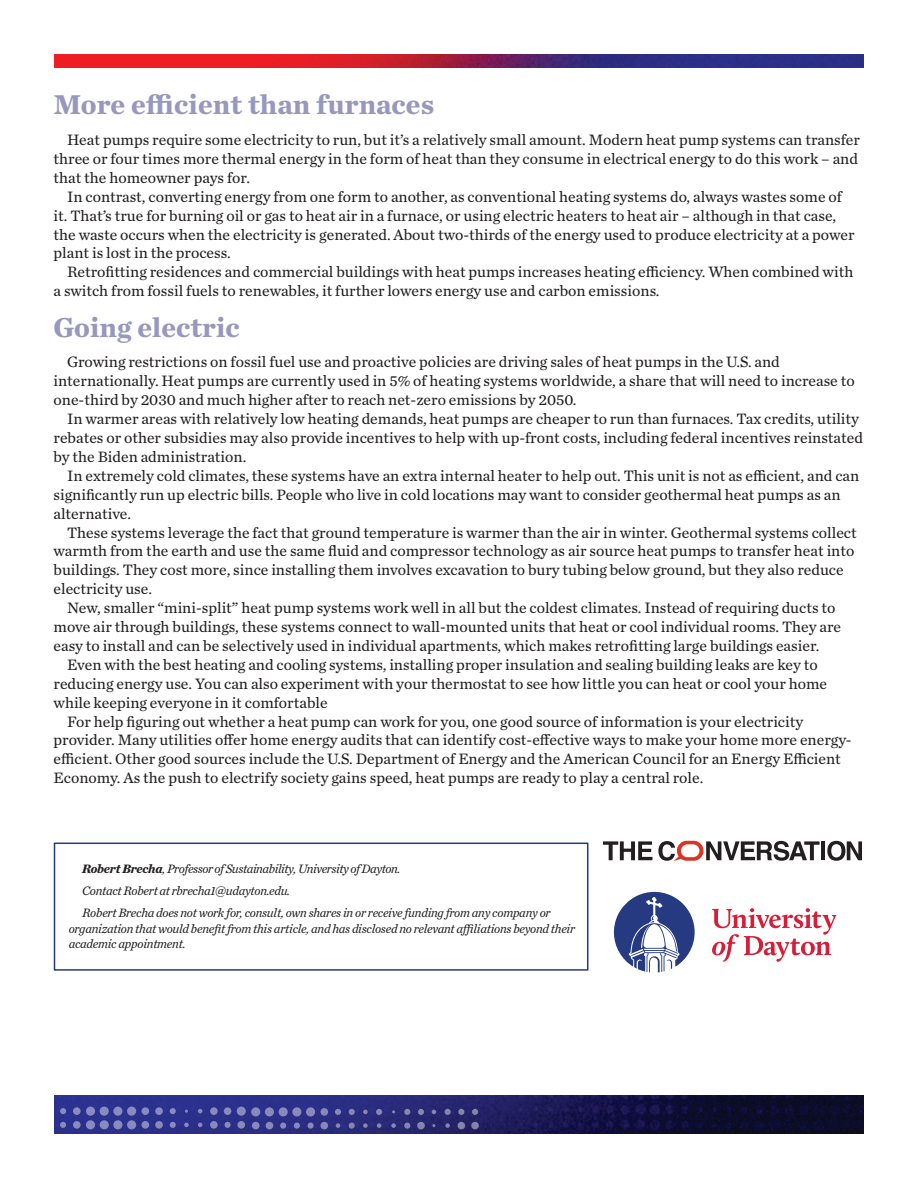
<style>
.page{position:relative;width:918px;height:1188px;background:#fff}
.page>*{position:absolute;margin:0;border:0;box-sizing:border-box;transform-origin:0 0}
.t1{font:700 28.5px "Chronicle Text G2";color:#9897be}
.t2{font:15.75px/18.9px "Chronicle Text G2";color:#231f20}
.t3{font:italic 12.75px/22.4px "Chronicle Text G2";letter-spacing:-.02em;color:#231f20}
.s1{font-weight:700}
</style>
<div class="page">
<svg style="left:712px;top:908px;width:124px;height:54px"></svg>
<svg style="left:614px;top:892px;width:81px;height:80px"></svg>
<svg style="left:603px;top:841px;width:49px;height:19px"></svg>
<hr style="left:821px;top:841px;width:4px;height:19px;background:#231f20">
<svg style="left:827px;top:841px;width:35px;height:20px"></svg>
<svg style="left:658px;top:841px;width:162px;height:20px"></svg>
<div style="left:54px;top:843px;width:534px;height:128px;border:2px solid #253a80"></div>
<img style="left:54px;top:1096px;width:810px;height:38px">
<img style="left:54px;top:54px;width:810px;height:13px">
<div style="left:471px;top:1122px;width:8px;height:7px;background:#8381a8;border-radius:50%"></div>
<svg style="left:472px;top:1109px;width:6px;height:6px"></svg>
<div style="left:458px;top:1122px;width:7px;height:7px;background:#8584ab;border-radius:50%"></div>
<svg style="left:458px;top:1109px;width:6px;height:6px"></svg>
<svg style="left:445px;top:1123px;width:5px;height:5px"></svg>
<svg style="left:445px;top:1109px;width:6px;height:6px"></svg>
<svg style="left:432px;top:1110px;width:4px;height:4px"></svg>
<svg style="left:391px;top:1123px;width:5px;height:5px"></svg>
<svg style="left:404px;top:1109px;width:6px;height:6px"></svg>
<svg style="left:404px;top:1123px;width:6px;height:6px"></svg>
<svg style="left:418px;top:1109px;width:6px;height:6px"></svg>
<div style="left:417px;top:1122px;width:8px;height:7px;background:#8484ac;border-radius:50%"></div>
<svg style="left:377px;top:1123px;width:4px;height:5px"></svg>
<svg style="left:376px;top:1109px;width:6px;height:6px"></svg>
<svg style="left:363px;top:1123px;width:5px;height:5px"></svg>
<svg style="left:363px;top:1110px;width:5px;height:4px"></svg>
<svg style="left:349px;top:1123px;width:6px;height:6px"></svg>
<svg style="left:349px;top:1109px;width:6px;height:6px"></svg>
<svg style="left:336px;top:1123px;width:4px;height:5px"></svg>
<svg style="left:335px;top:1109px;width:6px;height:6px"></svg>
<div style="left:320px;top:1122px;width:8px;height:7px;background:#8889b7;border-radius:50%"></div>
<div style="left:320px;top:1108px;width:8px;height:8px;background:#8889b8;border-radius:50%"></div>
<svg style="left:308px;top:1123px;width:6px;height:6px"></svg>
<div style="left:306px;top:1107px;width:9px;height:9px;background:#8889bb;border-radius:50%"></div>
<svg style="left:294px;top:1123px;width:6px;height:6px"></svg>
<svg style="left:292px;top:1107px;width:9px;height:9px"></svg>
<svg style="left:280px;top:1123px;width:6px;height:6px"></svg>
<svg style="left:279px;top:1107px;width:9px;height:9px"></svg>
<div style="left:266px;top:1122px;width:7px;height:7px;background:#8889bb;border-radius:50%"></div>
<div style="left:265px;top:1107px;width:9px;height:9px;background:#888abc;border-radius:50%"></div>
<div style="left:252px;top:1122px;width:8px;height:7px;background:#8889bb;border-radius:50%"></div>
<div style="left:251px;top:1107px;width:9px;height:9px;background:#888abd;border-radius:50%"></div>
<div style="left:237px;top:1107px;width:9px;height:9px;background:#878abc;border-radius:50%"></div>
<svg style="left:237px;top:1121px;width:8px;height:8px"></svg>
<div style="left:224px;top:1107px;width:7px;height:8px;background:#878abc;border-radius:50%"></div>
<svg style="left:225px;top:1122px;width:6px;height:6px"></svg>
<svg style="left:210px;top:1107px;width:8px;height:8px"></svg>
<svg style="left:210px;top:1121px;width:8px;height:8px"></svg>
<svg style="left:198px;top:1109px;width:4px;height:4px"></svg>
<svg style="left:198px;top:1123px;width:4px;height:4px"></svg>
<svg style="left:184px;top:1123px;width:5px;height:4px"></svg>
<svg style="left:170px;top:1108px;width:6px;height:6px"></svg>
<svg style="left:170px;top:1122px;width:6px;height:6px"></svg>
<svg style="left:155px;top:1107px;width:8px;height:8px"></svg>
<svg style="left:155px;top:1121px;width:8px;height:8px"></svg>
<div style="left:142px;top:1107px;width:7px;height:8px;background:#878cc0;border-radius:50%"></div>
<div style="left:142px;top:1121px;width:7px;height:8px;background:#888abf;border-radius:50%"></div>
<div style="left:127px;top:1107px;width:9px;height:9px;background:#888bc0;border-radius:50%"></div>
<div style="left:127px;top:1120px;width:9px;height:9px;background:#888abf;border-radius:50%"></div>
<svg style="left:113px;top:1107px;width:9px;height:9px"></svg>
<svg style="left:113px;top:1120px;width:9px;height:9px"></svg>
<svg style="left:100px;top:1107px;width:9px;height:9px"></svg>
<svg style="left:100px;top:1120px;width:9px;height:9px"></svg>
<div style="left:86px;top:1107px;width:9px;height:9px;background:#888bc0;border-radius:50%"></div>
<div style="left:86px;top:1120px;width:9px;height:9px;background:#888bbf;border-radius:50%"></div>
<svg style="left:73px;top:1107px;width:8px;height:8px"></svg>
<svg style="left:73px;top:1121px;width:8px;height:8px"></svg>
<svg style="left:60px;top:1108px;width:6px;height:6px"></svg>
<svg style="left:60px;top:1122px;width:6px;height:6px"></svg>
<h1 class="t1" style="left:54px;top:82px;width:382px">More efficient than furnaces</h1>
<p class="t2" style="left:54px;top:129px;width:808px;text-indent:13px">Heat pumps require some electricity to run, but it’s a relatively small amount. Modern heat pump systems can transfer three or four times more thermal energy in the form of heat than they consume in electrical energy to do this work – and that the homeowner pays for.</p>
<p class="t2" style="left:54px;top:186px;width:803px;text-indent:13px">In contrast, converting energy from one form to another, as conventional heating systems do, always wastes some of it. That’s true for burning oil or gas to heat air in a furnace, or using electric heaters to heat air – although in that case, the waste occurs when the electricity is generated. About two-thirds of the energy used to produce electricity at a power plant is lost in the process.</p>
<p class="t2" style="left:54px;top:262px;width:801px;text-indent:13px">Retrofitting residences and commercial buildings with heat pumps increases heating efficiency. When combined with a switch from fossil fuels to renewables, it further lowers energy use and carbon emissions.</p>
<h1 class="t1" style="left:54px;top:304px;width:188px">Going electric</h1>
<p class="t2" style="left:54px;top:352px;width:803px;text-indent:13px">Growing restrictions on fossil fuel use and proactive policies are driving sales of heat pumps in the U.S. and internationally. Heat pumps are currently used in 5% of heating systems worldwide, a share that will need to increase to one-third by 2030 and much higher after to reach net-zero emissions by 2050.</p>
<p class="t2" style="left:54px;top:409px;width:811px;text-indent:13px">In warmer areas with relatively low heating demands, heat pumps are cheaper to run than furnaces. Tax credits, utility rebates or other subsidies may also provide incentives to help with up-front costs, including federal incentives reinstated by the Biden administration.</p>
<p class="t2" style="left:54px;top:465px;width:807px;text-indent:13px">In extremely cold climates, these systems have an extra internal heater to help out. This unit is not as efficient, and can significantly run up electric bills. People who live in cold locations may want to consider geothermal heat pumps as an alternative.</p>
<p class="t2" style="left:54px;top:522px;width:805px;text-indent:13px">These systems leverage the fact that ground temperature is warmer than the air in winter. Geothermal systems collect warmth from the earth and use the same fluid and compressor technology as air source heat pumps to transfer heat into buildings. They cost more, since installing them involves excavation to bury tubing below ground, but they also reduce electricity use.</p>
<p class="t2" style="left:54px;top:598px;width:789px;text-indent:13px">New, smaller “mini-split” heat pump systems work well in all but the coldest climates. Instead of requiring ducts to move air through buildings, these systems connect to wall-mounted units that heat or cool individual rooms. They are easy to install and can be selectively used in individual apartments, which makes retrofitting large buildings easier.</p>
<p class="t2" style="left:67px;top:654px;width:752px">Even with the best heating and cooling systems, installing proper insulation and sealing building leaks are key to</p>
<p class="t2" style="left:54px;top:673px;width:775px">reducing energy use. You can also experiment with your thermostat to see how little you can heat or cool your home</p>
<p class="t2" style="left:54px;top:692px;width:276px">while keeping everyone in it comfortable</p>
<p class="t2" style="left:67px;top:711px;width:738px">For help figuring out whether a heat pump can work for you, one good source of information is your electricity</p>
<p class="t2" style="left:54px;top:730px;width:800px">provider. Many utilities offer home energy audits that can identify cost-effective ways to make your home more energy-</p>
<p class="t2" style="left:54px;top:749px;width:789px">efficient. Other good sources include the U.S. Department of Energy and the American Council for an Energy Efficient</p>
<p class="t2" style="left:54px;top:768px;width:651px">Economy. As the push to electrify society gains speed, heat pumps are ready to play a central role.</p>
<p class="t3" style="left:82px;top:857px;width:470px"><span class="s1">Robert Brecha</span>, Professor of Sustainability, University of Dayton.<br>Contact Robert at rbrecha1@udayton.edu.<br>Robert Brecha does not work for, consult, own shares in or receive funding from any company or</p>
<p class="t3" style="left:69px;top:920px;width:508px;line-height:15.3px">organization that would benefit from this article, and has disclosed no relevant affiliations beyond their academic appointment.</p>
</div>
